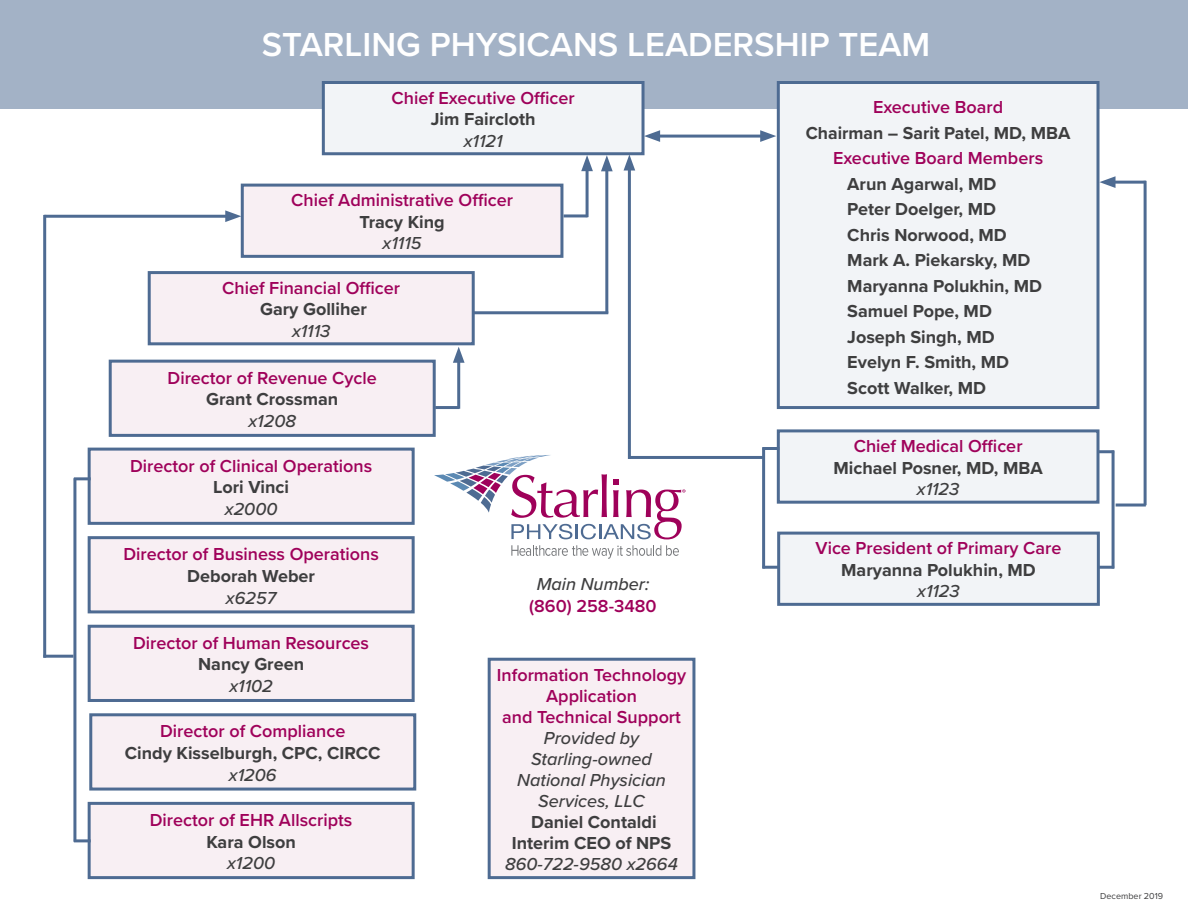
<style>
.page{position:relative;width:1188px;height:918px;background:#fff}
.page>*{position:absolute;margin:0;border:0;box-sizing:border-box;transform-origin:0 0}
.t1{font:600 34.5px "Proxima Nova";color:#fff}
.t2{font:700 18px/25.5px "Proxima Nova";color:#3e3e3f;text-align:center}
.t3{font:600 18px/21.6px "Proxima Nova";color:#9f015a;text-align:center}
.t4{font:italic 500 18px/21px "Proxima Nova";color:#3e3e3f;text-align:center}
.t5{font:9px "Proxima Nova";color:#3e3e3f}
.s1{font-weight:500;font-style:italic}
.s2{font-weight:700;color:#3e3e3f}
.s3{font-weight:500;font-style:italic;color:#3e3e3f}
.s4{font-weight:600;font-style:normal;color:#9f015a}
.s5{font-weight:600;color:#9f015a}
</style>
<div class="page">
<div style="left:242px;top:185px;width:320px;height:71px;background:#f8eff3"></div>
<div style="left:241px;top:184px;width:322px;height:74px;border:3px solid #4e6b92"></div>
<div style="left:149px;top:273px;width:324px;height:71px;background:#f8eff3"></div>
<div style="left:148px;top:271px;width:327px;height:74px;border:3px solid #4e6b92"></div>
<div style="left:110px;top:361px;width:324px;height:74px;background:#f8eff3"></div>
<div style="left:109px;top:360px;width:327px;height:77px;border:3px solid #4e6b92"></div>
<div style="left:489px;top:659px;width:205px;height:219px;background:#f8eff3"></div>
<div style="left:488px;top:658px;width:207px;height:221px;border:3px solid #4e6b92"></div>
<div style="left:0;top:0;width:1188px;height:109px;background:#a3b2c6"></div>
<svg style="left:511px;top:545px;width:168px;height:14px"></svg>
<svg style="left:434px;top:455px;width:252px;height:84px"></svg>
<div style="left:778px;top:82px;width:320px;height:326px;background:#f2f4f7"></div>
<div style="left:777px;top:81px;width:323px;height:328px;border:3px solid #4e6b92"></div>
<hr style="left:44px;top:215px;width:187px;height:3px;background:#4e6b92">
<svg style="left:225px;top:210px;width:16px;height:12px"></svg>
<hr style="left:654px;top:135px;width:112px;height:3px;background:#4e6b92">
<svg style="left:645px;top:130px;width:15px;height:12px"></svg>
<svg style="left:760px;top:130px;width:16px;height:12px"></svg>
<hr style="left:628px;top:165px;width:3px;height:294px;background:#4e6b92">
<svg style="left:624px;top:155px;width:11px;height:16px"></svg>
<hr style="left:629px;top:456px;width:134px;height:3px;background:#4e6b92">
<div style="left:89px;top:449px;width:324px;height:74px;background:#f8eff3"></div>
<div style="left:88px;top:448px;width:327px;height:77px;border:3px solid #4e6b92"></div>
<div style="left:89px;top:538px;width:324px;height:74px;background:#f8eff3"></div>
<div style="left:88px;top:536px;width:327px;height:77px;border:3px solid #4e6b92"></div>
<div style="left:89px;top:626px;width:324px;height:74px;background:#f8eff3"></div>
<div style="left:88px;top:625px;width:327px;height:77px;border:3px solid #4e6b92"></div>
<div style="left:91px;top:715px;width:324px;height:74px;background:#f8eff3"></div>
<div style="left:89px;top:713px;width:327px;height:78px;border:3px solid #4e6b92"></div>
<div style="left:89px;top:803px;width:324px;height:75px;background:#f8eff3"></div>
<div style="left:88px;top:802px;width:327px;height:77px;border:3px solid #4e6b92"></div>
<hr style="left:74px;top:477px;width:17px;height:3px;background:#4e6b92">
<hr style="left:73px;top:478px;width:3px;height:364px;background:#4e6b92">
<hr style="left:74px;top:839px;width:17px;height:3px;background:#4e6b92">
<hr style="left:43px;top:215px;width:3px;height:443px;background:#4e6b92">
<hr style="left:43px;top:655px;width:30px;height:3px;background:#4e6b92">
<div style="left:778px;top:431px;width:320px;height:71px;background:#f2f4f7"></div>
<div style="left:777px;top:429px;width:323px;height:75px;border:3px solid #4e6b92"></div>
<div style="left:779px;top:533px;width:319px;height:71px;background:#f2f4f7"></div>
<div style="left:777px;top:532px;width:323px;height:74px;border:3px solid #4e6b92"></div>
<hr style="left:763px;top:447px;width:16px;height:3px;background:#4e6b92">
<hr style="left:762px;top:447px;width:3px;height:121px;background:#4e6b92">
<hr style="left:763px;top:566px;width:16px;height:3px;background:#4e6b92">
<hr style="left:1098px;top:450px;width:16px;height:3px;background:#4e6b92">
<hr style="left:1112px;top:451px;width:3px;height:118px;background:#4e6b92">
<hr style="left:1098px;top:566px;width:16px;height:3px;background:#4e6b92">
<hr style="left:1144px;top:181px;width:3px;height:324px;background:#4e6b92">
<hr style="left:1116px;top:504px;width:30px;height:3px;background:#4e6b92">
<hr style="left:1110px;top:181px;width:36px;height:3px;background:#4e6b92">
<svg style="left:1099px;top:176px;width:17px;height:12px"></svg>
<div style="left:323px;top:82px;width:320px;height:72px;background:#f2f4f7"></div>
<div style="left:322px;top:81px;width:323px;height:74px;border:3px solid #4e6b92"></div>
<hr style="left:435px;top:406px;width:24px;height:3px;background:#4e6b92">
<hr style="left:457px;top:357px;width:3px;height:52px;background:#4e6b92">
<svg style="left:453px;top:347px;width:12px;height:16px"></svg>
<hr style="left:473px;top:311px;width:135px;height:3px;background:#4e6b92">
<hr style="left:605px;top:166px;width:3px;height:148px;background:#4e6b92">
<svg style="left:601px;top:155px;width:12px;height:16px"></svg>
<hr style="left:564px;top:214px;width:24px;height:3px;background:#4e6b92">
<hr style="left:586px;top:165px;width:3px;height:52px;background:#4e6b92">
<svg style="left:581px;top:155px;width:12px;height:16px"></svg>
<p class="t1" style="left:262px;top:19px;width:670px">STARLING PHYSICANS LEADERSHIP TEAM</p>
<p class="t3" style="left:392px;top:86px;width:185px">Chief Executive Officer</p>
<p class="t2" style="left:431px;top:108px;width:106px;line-height:21.6px">Jim Faircloth <span class="s1">x1121</span></p>
<p class="t3" style="left:291px;top:189px;width:223px">Chief Administrative Officer</p>
<p class="t2" style="left:359px;top:209px;width:87px">Tracy King</p>
<p class="t4" style="left:383px;top:232px;width:40px">x1115</p>
<p class="t3" style="left:222px;top:276px;width:179px">Chief Financial Officer</p>
<p class="t2" style="left:260px;top:298px;width:108px;line-height:21.6px">Gary Golliher <span class="s1">x1113</span></p>
<p class="t3" style="left:168px;top:366px;width:211px">Director of Revenue Cycle<br><span class="s2">Grant Crossman<br></span><span class="s3">x1208</span></p>
<p class="t3" style="left:130px;top:454px;width:244px">Director of Clinical Operations</p>
<p class="t2" style="left:213px;top:474px;width:78px">Lori Vinci</p>
<p class="t4" style="left:225px;top:498px;width:54px">x2000</p>
<p class="t3" style="left:123px;top:543px;width:257px">Director of Business Operations<br><span class="s2">Deborah Weber</span></p>
<p class="t4" style="left:226px;top:586px;width:52px">x6257</p>
<p class="t3" style="left:133px;top:632px;width:237px">Director of Human Resources</p>
<p class="t2" style="left:198px;top:651px;width:107px">Nancy Green</p>
<p class="t4" style="left:229px;top:675px;width:45px">x1102</p>
<p class="t3" style="left:160px;top:720px;width:187px">Director of Compliance</p>
<p class="t2" style="left:125px;top:740px;width:257px">Cindy Kisselburgh, CPC, CIRCC</p>
<p class="t4" style="left:229px;top:763px;width:49px">x1206</p>
<p class="t3" style="left:150px;top:809px;width:204px">Director of EHR Allscripts</p>
<p class="t2" style="left:206px;top:828px;width:91px">Kara Olson</p>
<p class="t4" style="left:227px;top:852px;width:50px">x1200</p>
<p class="t3" style="left:529px;top:573px;width:129px"><span class="s3">Main Number: </span>(860) 258-3480</p>
<p class="t4" style="left:497px;top:664px;width:191px"><span class="s4">Information Technology<br>Application<br>and Technical Support<br></span>Provided by<br>Starling-owned<br>National Physician<br>Services, LLC</p>
<p class="t2" style="left:505px;top:811px;width:174px;line-height:21px">Daniel Contaldi<br>Interim CEO of NPS<br><span class="s1">860-722-9580 x2664</span></p>
<p class="t3" style="left:873px;top:96px;width:132px">Executive Board</p>
<p class="t2" style="left:806px;top:119px;width:266px">Chairman – Sarit Patel, MD, MBA<br><span class="s5">Executive Board Members</span></p>
<p class="t2" style="left:847px;top:170px;width:151px">Arun Agarwal, MD</p>
<p class="t2" style="left:847px;top:196px;width:150px">Peter Doelger, MD</p>
<p class="t2" style="left:847px;top:221px;width:196px;text-align:left">Chris Norwood, MD<br>Mark A. Piekarsky, MD<br>Maryanna Polukhin, MD<br>Samuel Pope, MD<br>Joseph Singh, MD<br>Evelyn F. Smith, MD</p>
<p class="t2" style="left:847px;top:374px;width:140px">Scott Walker, MD</p>
<p class="t3" style="left:854px;top:435px;width:170px">Chief Medical Officer</p>
<p class="t2" style="left:833px;top:456px;width:211px;line-height:21.6px">Michael Posner, MD, MBA <span class="s1">x1123</span></p>
<p class="t3" style="left:816px;top:537px;width:247px">Vice President of Primary Care</p>
<p class="t2" style="left:841px;top:559px;width:196px;line-height:21.6px">Maryanna Polukhin, MD <span class="s1">x1123</span></p>
<p class="t5" style="left:1100px;top:889px;width:64px">December 2019</p>
</div>
